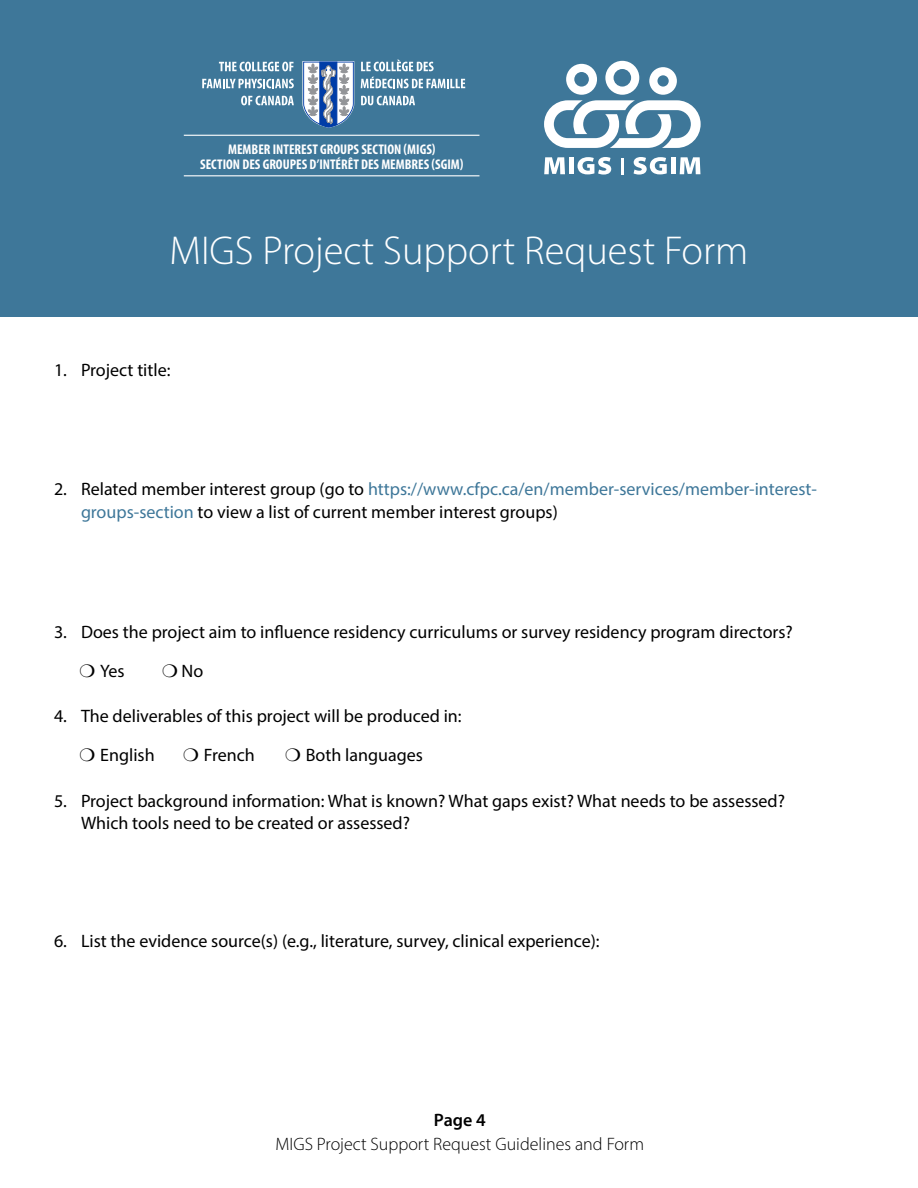
<style>
.page{position:relative;width:918px;height:1188px;background:#fff}
.page>*{position:absolute;margin:0;border:0;box-sizing:border-box;transform-origin:0 0}
.t1{font:300 40.5px "Myriad Pro";color:#fff}
.Bullets{font:18px/22.5px "Myriad Pro";color:#000}
.t2{font:300 18px "Myriad Pro";color:#000}
.t3{font:600 18px "Myriad Pro";color:#000}
.t4{font:700 condensed 14.1px/15.6px "Myriad Pro";color:#fff;text-align:center}
.s1{color:#3e7799}
</style>
<div class="page">
<div style="left:0;top:0;width:918px;height:317px;background:#3e7799"></div>
<hr style="left:184px;top:135px;width:295px;height:1px;background:#fff">
<hr style="left:184px;top:175px;width:295px;height:1px;background:#fff">
<svg style="left:361px;top:60px;width:73px;height:11px"></svg>
<svg style="left:361px;top:77px;width:104px;height:11px"></svg>
<svg style="left:361px;top:96px;width:54px;height:9px"></svg>
<svg style="left:219px;top:62px;width:75px;height:9px"></svg>
<svg style="left:202px;top:79px;width:92px;height:9px"></svg>
<svg style="left:241px;top:96px;width:53px;height:9px"></svg>
<svg style="left:302px;top:61px;width:52px;height:67px;background:#8fa4c3"></svg>
<svg style="left:544px;top:61px;width:157px;height:87px"></svg>
<svg style="left:544px;top:157px;width:21px;height:17px"></svg>
<div style="left:569px;top:157px;width:5px;height:17px;background:#fff"></div>
<svg style="left:578px;top:157px;width:33px;height:18px"></svg>
<hr style="left:621px;top:158px;width:3px;height:17px;background:#fff">
<svg style="left:634px;top:157px;width:33px;height:18px"></svg>
<div style="left:671px;top:157px;width:5px;height:17px;background:#fff"></div>
<svg style="left:680px;top:157px;width:20px;height:17px"></svg>
<p class="t4" style="left:200px;top:141px;width:265px">MEMBER INTEREST GROUPS SECTION (MIGS)<br>SECTION DES GROUPES D’INTÉRÊT DES MEMBRES (SGIM)</p>
<p class="t1" style="left:170px;top:227px;width:580px">MIGS Project Support Request Form</p>
<p class="Bullets" style="left:54px;top:358px;width:118px">1. Project title:</p>
<p class="Bullets" style="left:81px;top:477px;width:737px;text-indent:-27px">2. Related member interest group (go to <span class="s1">https://www.cfpc.ca/en/member-services/member-interest&shy;groups-section</span> to view a list of current member interest groups)</p>
<p class="Bullets" style="left:54px;top:620px;width:740px">3. Does the project aim to influence residency curriculums or survey residency program directors?</p>
<p class="Bullets" style="left:80px;top:659px;width:47px">❍ Yes</p>
<p class="Bullets" style="left:162px;top:659px;width:43px">❍ No</p>
<p class="Bullets" style="left:54px;top:705px;width:409px">4. The deliverables of this project will be produced in:</p>
<p class="Bullets" style="left:80px;top:744px;width:77px">❍ English</p>
<p class="Bullets" style="left:183px;top:744px;width:73px">❍ French</p>
<p class="Bullets" style="left:285px;top:744px;width:139px">❍ Both languages</p>
<p class="Bullets" style="left:81px;top:790px;width:706px;line-height:21.6px;text-indent:-27px">5. Project background information: What is known? What gaps exist? What needs to be assessed?<br>Which tools need to be created or assessed?</p>
<p class="Bullets" style="left:54px;top:930px;width:547px">6. List the evidence source(s) (e.g., literature, survey, clinical experience):</p>
<p class="t3" style="left:434px;top:1110px;width:53px">Page 4</p>
<p class="t2" style="left:276px;top:1133px;width:370px">MIGS Project Support Request Guidelines and Form</p>
</div>
